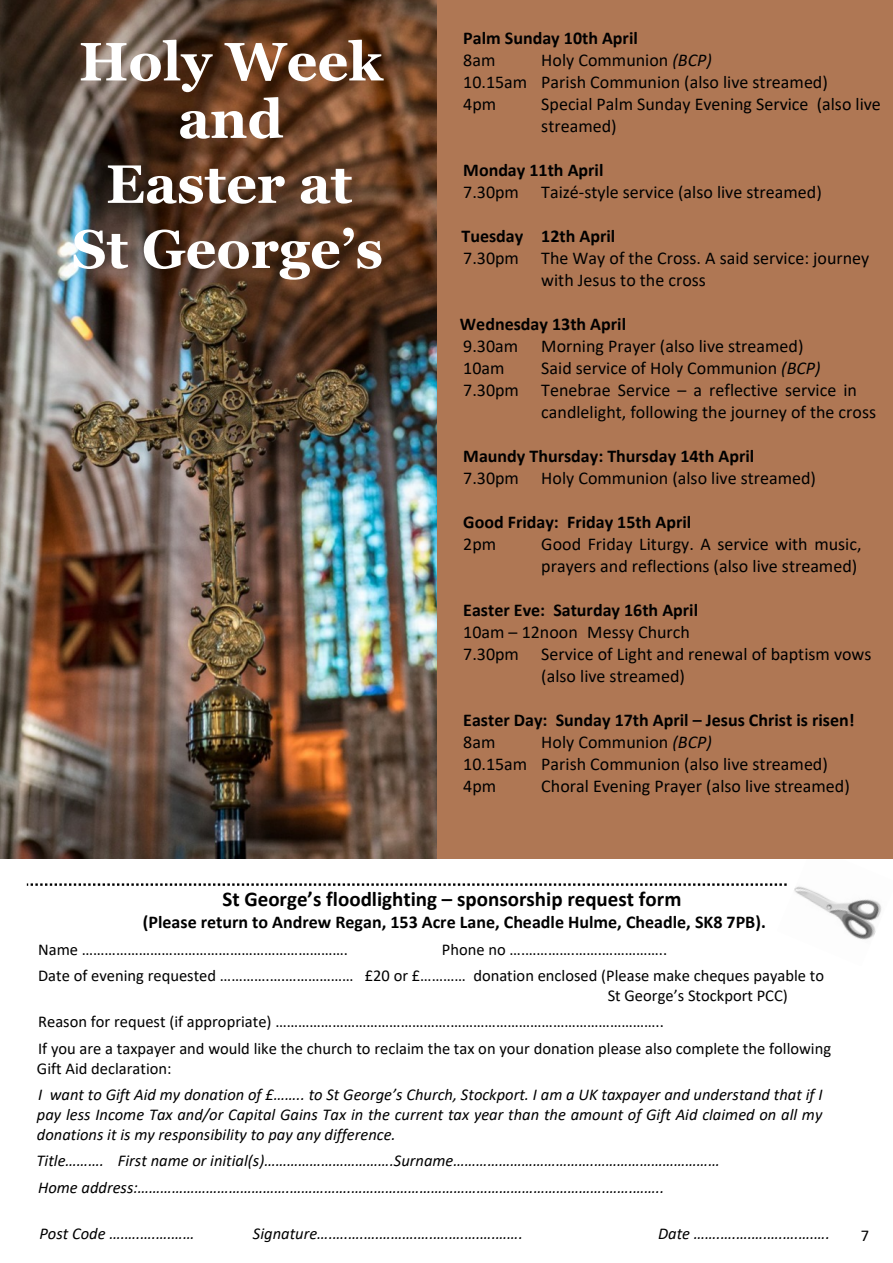
<style>
.page{position:relative;width:893px;height:1263px;background:#fff}
.page>*{position:absolute;margin:0;border:0;box-sizing:border-box;transform-origin:0 0}
.t1{font:700 54px/57.4px "Georgia";color:#fff;text-align:center}
.t2{font:700 21px "Calibri";color:#000}
.t3{font:18px/22px "Calibri";color:#000}
.t4{font:700 18px "Calibri";color:#000}
.t5{font:italic 16.5px/20.1px "Calibri";color:#000;text-align:justify}
.t6{font:16.5px/26.1px "Calibri";color:#000}
.s1{font-style:italic}
</style>
<div class="page">
<img style="left:777px;top:858px;width:116px;height:82px">
<img style="left:0;top:0;width:437px;height:859px">
<div style="left:437px;top:0;width:456px;height:858px;background:#af7754"></div>
<svg style="left:27px;top:883px;width:760px;height:3px"></svg>
<h1 class="t1" style="left:79px;top:37px;width:305px">Holy Week and</h1>
<h1 class="t1" style="left:72px;top:156px;width:313px;line-height:65.1px">Easter at<br>St George’s</h1>
<p class="t4" style="left:463px;top:30px;width:176px">Palm Sunday 10th April</p>
<p class="t3" style="left:463px;top:50px;width:34px">8am</p>
<p class="t3" style="left:463px;top:50px;width:366px;text-indent:78px">Holy Communion <span class="s1">(BCP)<br></span>10.15am Parish Communion (also live streamed)<br>4pm</p>
<p class="t3" style="left:541px;top:94px;width:341px">Special Palm Sunday Evening Service (also live streamed)</p>
<p class="t4" style="left:463px;top:162px;width:142px">Monday 11th April</p>
<p class="t3" style="left:463px;top:182px;width:360px">7.30pm Taizé-style service (also live streamed)</p>
<p class="t4" style="left:461px;top:228px;width:155px">Tuesday 12th April</p>
<p class="t3" style="left:541px;top:248px;width:330px;text-indent:-78px">7.30pm The Way of the Cross. A said service: journey with Jesus to the cross</p>
<p class="t4" style="left:460px;top:316px;width:168px">Wednesday 13th April</p>
<p class="t3" style="left:463px;top:336px;width:56px">9.30am</p>
<p class="t3" style="left:541px;top:336px;width:264px">Morning Prayer (also live streamed)</p>
<p class="t3" style="left:463px;top:358px;width:43px">10am</p>
<p class="t3" style="left:541px;top:358px;width:281px">Said service of Holy Communion <span class="s1">(BCP)</span></p>
<p class="t3" style="left:463px;top:380px;width:395px">7.30pm Tenebrae Service – a reflective service in</p>
<p class="t3" style="left:541px;top:402px;width:336px">candlelight, following the journey of the cross</p>
<p class="t4" style="left:463px;top:448px;width:293px">Maundy Thursday: Thursday 14th April</p>
<p class="t3" style="left:463px;top:468px;width:354px">7.30pm Holy Communion (also live streamed)</p>
<p class="t4" style="left:463px;top:514px;width:230px">Good Friday: Friday 15th April</p>
<p class="t3" style="left:463px;top:534px;width:34px">2pm</p>
<p class="t3" style="left:541px;top:534px;width:322px">Good Friday Liturgy. A service with music, prayers and reflections (also live streamed)</p>
<p class="t4" style="left:463px;top:602px;width:236px">Easter Eve: Saturday 16th April</p>
<p class="t3" style="left:463px;top:622px;width:228px">10am – 12noon Messy Church</p>
<p class="t3" style="left:463px;top:644px;width:410px">7.30pm Service of Light and renewal of baptism vows</p>
<p class="t3" style="left:541px;top:666px;width:145px">(also live streamed)</p>
<p class="t4" style="left:463px;top:712px;width:393px">Easter Day: Sunday 17th April – Jesus Christ is risen!</p>
<p class="t3" style="left:463px;top:732px;width:34px">8am</p>
<p class="t3" style="left:463px;top:732px;width:366px;text-indent:78px">Holy Communion <span class="s1">(BCP)<br></span>10.15am Parish Communion (also live streamed)<br>4pm</p>
<p class="t3" style="left:541px;top:776px;width:310px">Choral Evening Prayer (also live streamed)</p>
<p class="t2" style="left:222px;top:890px;width:460px">St George’s floodlighting – sponsorship request form</p>
<p class="t4" style="left:143px;top:915px;width:624px">(Please return to Andrew Regan, 153 Acre Lane, Cheadle Hulme, Cheadle, SK8 7PB).</p>
<p class="t6" style="left:38px;top:938px;width:311px">Name …………………………………………………………….</p>
<p class="t6" style="left:38px;top:938px;width:787px;text-indent:404px">Phone no ….………….…….……………..<br>Date of evening requested ………….….……………… £20 or £………… donation enclosed (Please make cheques payable to</p>
<p class="t6" style="left:38px;top:984px;width:794px;text-indent:570px">St George’s Stockport PCC)<br>Reason for request (if appropriate) ……………………………………….………………………………………………..<br>If you are a taxpayer and would like the church to reclaim the tax on your donation please also complete the following</p>
<p class="t6" style="left:37px;top:1056px;width:136px">Gift Aid declaration:</p>
<p class="t5" style="left:37px;top:1086px;width:787px">I want to Gift Aid my donation of £…….. to St George’s Church, Stockport. I am a UK taxpayer and understand that if I pay less Income Tax and/or Capital Gains Tax in the current tax year than the amount of Gift Aid claimed on all my donations it is my responsibility to pay any difference.</p>
<p class="t5" style="left:37px;top:1149px;width:685px;line-height:26.1px">Title………. First name or initial(s)…………………………….Surname……………………………….……………………………<br>Home address:………………………………….…………….………………………………………………………….…….……..</p>
<p class="t5" style="left:39px;top:1225px;width:156px">Post Code ….….….….……</p>
<p class="t5" style="left:253px;top:1225px;width:271px">Signature….….….….……….….….….….….…….</p>
<p class="t5" style="left:658px;top:1225px;width:173px">Date …….….….….….….….….</p>
<p class="t6" style="left:861px;top:1224px;width:10px">7</p>
</div>
